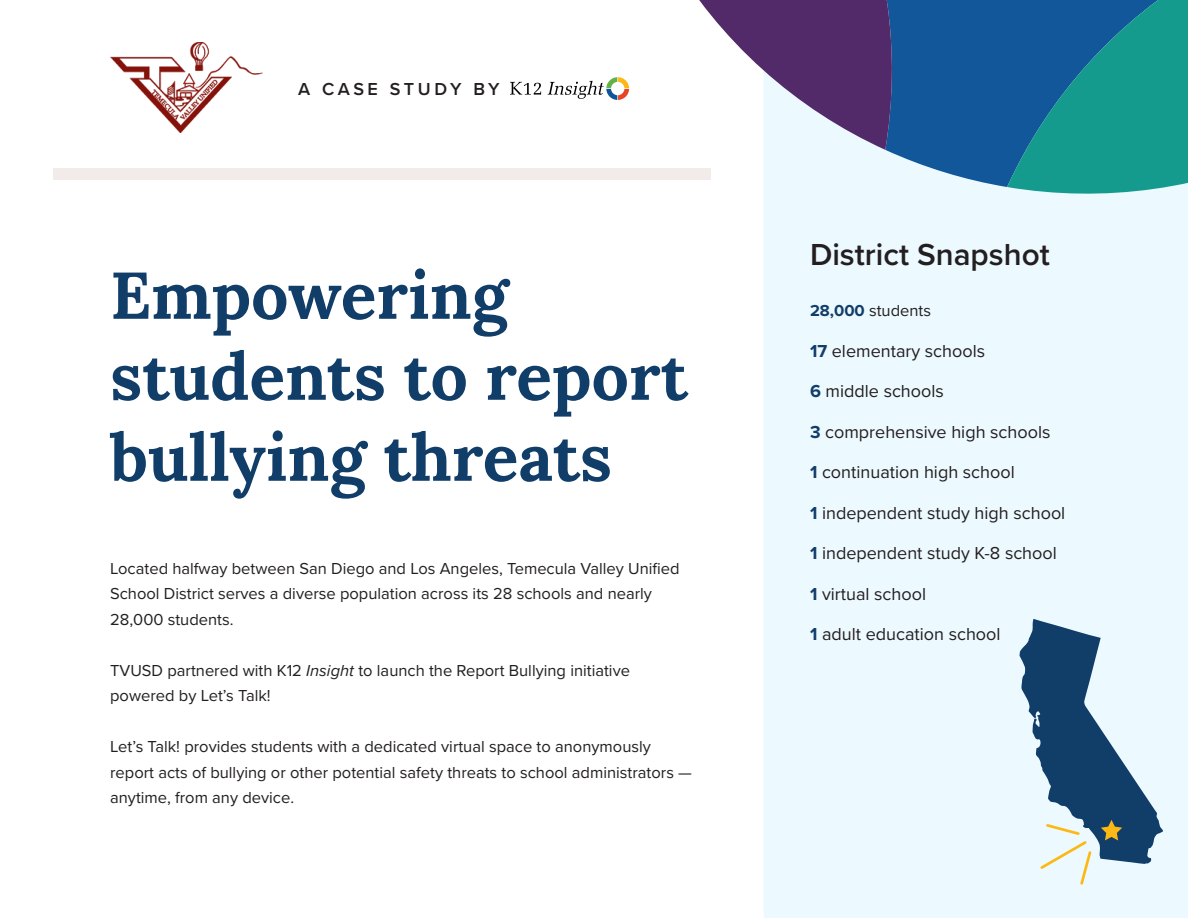
<style>
.page{position:relative;width:1188px;height:918px;background:#fff}
.page>*{position:absolute;margin:0;border:0;box-sizing:border-box;transform-origin:0 0}
.t1{font:700 66px/81px "Lora";color:#113d69}
.t2{font:600 31.5px "Proxima Nova";color:#231f20}
.t3{font:18px "Proxima Nova";color:#231f20}
.t4{font:600 18px "Proxima Nova";letter-spacing:.19em;color:#231f20}
.body{font:16.5px/25.5px "Proxima Nova";color:#231f20}
.s1{font-style:italic}
.s2{font-weight:700;color:#113d69}
</style>
<div class="page">
<div style="left:53px;top:168px;width:658px;height:12px;background:#f2ebe9"></div>
<div style="left:764px;top:150px;width:424px;height:768px;background:#ecf9ff"></div>
<svg style="left:843px;top:0;width:164px;height:187px;background:#3470a9"></svg>
<svg style="left:699px;top:0;width:202px;height:150px"></svg>
<svg style="left:1007px;top:0;width:181px;height:203px;background:#218b98"></svg>
<img style="left:110px;top:42px;width:152px;height:90px">
<svg style="left:510px;top:77px;width:119px;height:23px"></svg>
<svg style="left:1020px;top:619px;width:143px;height:268px;background:#8da7bb"></svg>
<p class="t4" style="left:298px;top:75px;width:203px">A CASE STUDY BY</p>
<h1 class="t1" style="left:110px;top:248px;width:579px">Empowering students to report bullying threats</h1>
<p class="body" style="left:110px;top:555px;width:571px">Located halfway between San Diego and Los Angeles, Temecula Valley Unified<br>School District serves a diverse population across its 28 schools and nearly<br>28,000 students.</p>
<p class="body" style="left:110px;top:657px;width:521px">TVUSD partnered with K12 <span class="s1">Insight</span> to launch the Report Bullying initiative powered by Let’s Talk!</p>
<p class="body" style="left:110px;top:733px;width:583px">Let’s Talk! provides students with a dedicated virtual space to anonymously report acts of bullying or other potential safety threats to school administrators — anytime, from any device.</p>
<p class="t2" style="left:810px;top:231px;width:241px">District Snapshot</p>
<p class="body" style="left:810px;top:297px;width:123px"><span class="s2">28,000</span> students</p>
<p class="t3" style="left:810px;top:337px;width:177px"><span class="s2">17</span> elementary schools</p>
<p class="t3" style="left:810px;top:378px;width:135px"><span class="s2">6</span> middle schools</p>
<p class="t3" style="left:810px;top:418px;width:242px"><span class="s2">3</span> comprehensive high schools</p>
<p class="t3" style="left:810px;top:459px;width:206px"><span class="s2">1</span> continuation high school</p>
<p class="t3" style="left:810px;top:499px;width:257px"><span class="s2">1</span> independent study high school</p>
<p class="t3" style="left:810px;top:540px;width:248px"><span class="s2">1</span> independent study K-8 school</p>
<p class="t3" style="left:810px;top:580px;width:118px"><span class="s2">1</span> virtual school</p>
<p class="t3" style="left:810px;top:621px;width:192px"><span class="s2">1</span> adult education school</p>
</div>
